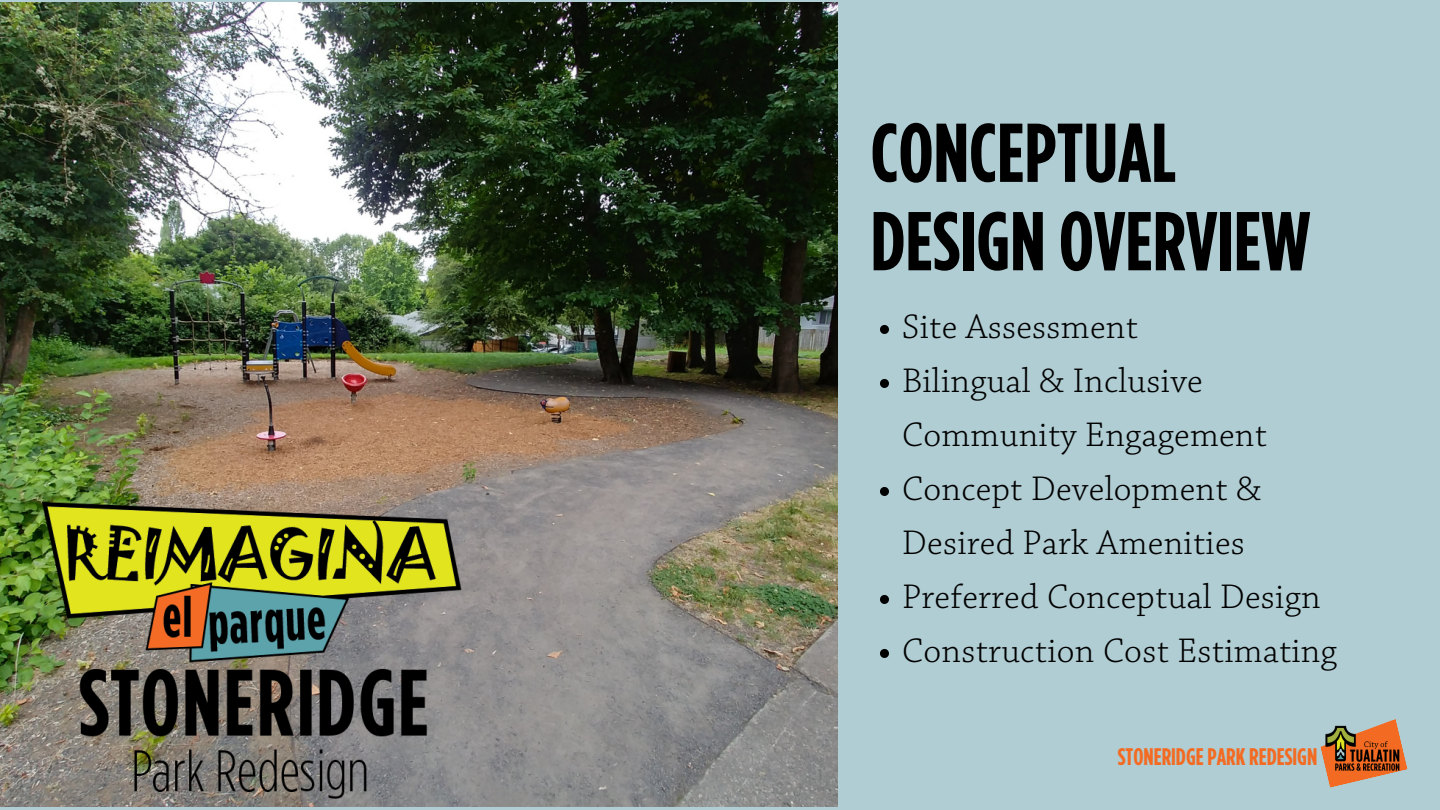
<style>
.page{position:relative;width:1440px;height:810px;background:#b0cdd3}
.page>*{position:absolute;margin:0;border:0;box-sizing:border-box;transform-origin:0 0}
.t1{font:700 83.2px "Gotham Condensed";color:#000}
.t2{font:300 36px/54px "Chaparral Pro";letter-spacing:.01em;color:#000}
.t3{font:700 24px "Gotham Condensed";color:#f36b22}
</style>
<div class="page">
<img style="left:0;top:3px;width:838px;height:804px">
<img style="left:43px;top:502px;width:418px;height:301px">
<svg style="left:880px;top:325px;width:9px;height:9px"></svg>
<svg style="left:880px;top:379px;width:9px;height:9px"></svg>
<svg style="left:880px;top:487px;width:9px;height:9px"></svg>
<svg style="left:880px;top:595px;width:9px;height:9px"></svg>
<svg style="left:880px;top:649px;width:9px;height:9px"></svg>
<svg style="left:1320px;top:719px;width:88px;height:69px"></svg>
<img style="left:1325px;top:724px;width:75px;height:48px">
<p class="t1" style="left:871px;top:115px;width:307px">CONCEPTUAL</p>
<p class="t1" style="left:871px;top:204px;width:441px">DESIGN OVERVIEW</p>
<p class="t2" style="left:902px;top:302px;width:237px">Site Assessment</p>
<p class="t2" style="left:902px;top:356px;width:366px">Bilingual &amp; Inclusive<br>Community Engagement</p>
<p class="t2" style="left:902px;top:464px;width:361px">Concept Development &amp;<br>Desired Park Amenities</p>
<p class="t2" style="left:902px;top:572px;width:420px">Preferred Conceptual Design</p>
<p class="t2" style="left:902px;top:626px;width:436px">Construction Cost Estimating</p>
<p class="t3" style="left:1118px;top:745px;width:201px">STONERIDGE PARK REDESIGN</p>
</div>
